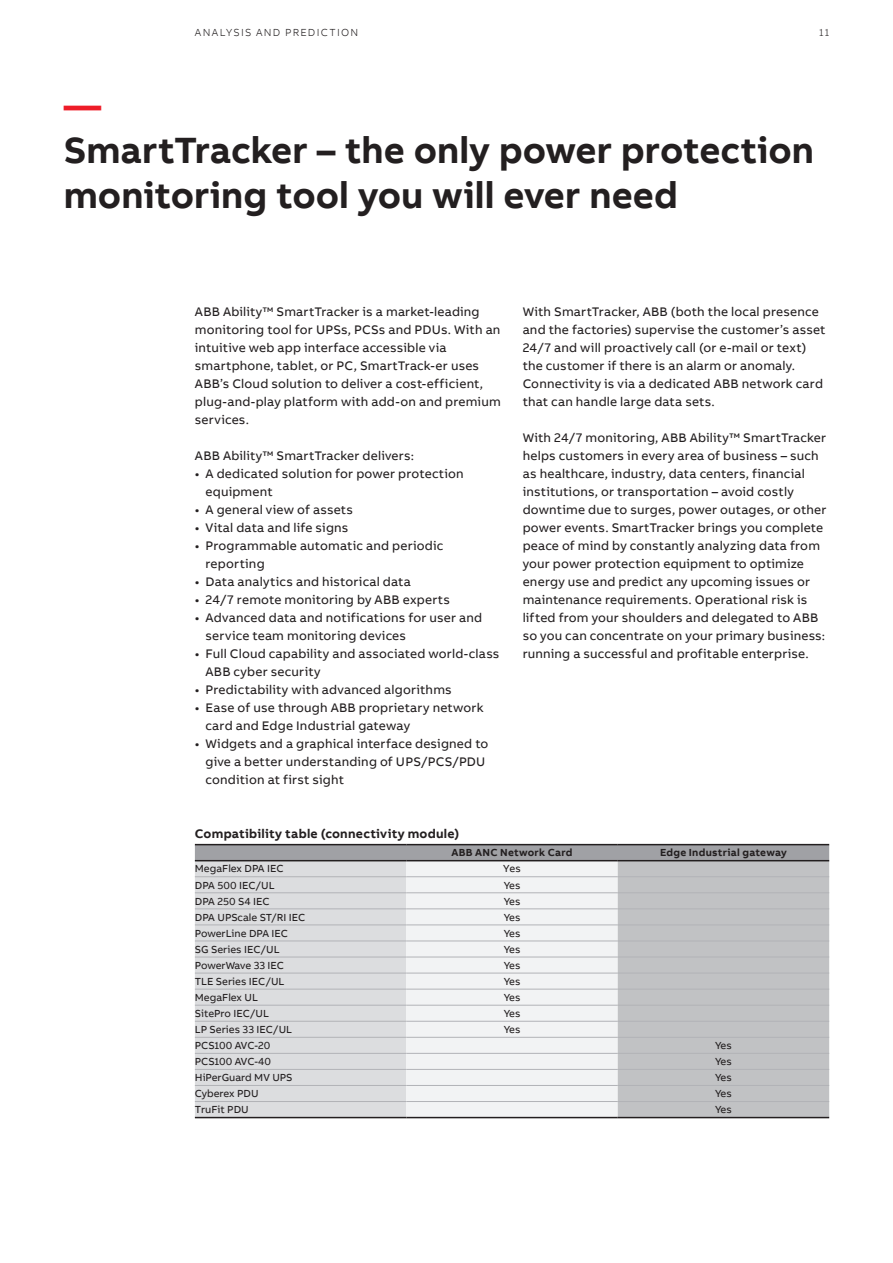
<style>
.page{position:relative;width:893px;height:1263px;background:#fff}
.page>*{position:absolute;margin:0;border:0;box-sizing:border-box;transform-origin:0 0}
.Headline_L_25pt_30pt{font:700 37.5px/45px "AB Bvoice";color:#231f20}
.Headline_L_25pt_30pt-2{font:700 37.5px "AB Bvoice";color:#ee1c28}
.Copytext_8_5pt_12pt{font:12.75px/18px "AB Bvoice";letter-spacing:.015em;color:#231f20}
.Copytext_8_5pt_12pt-2{font:700 12.75px "AB Bvoice";letter-spacing:.02em;color:#231f20}
.t1{font:10.5px "AB Bvoice";color:#231f20}
.t2{font:700 10.5px "AB Bvoice";letter-spacing:.025em;color:#231f20}
.t3{font:300 10.5px "AB Bvoice";letter-spacing:.12em;color:#231f20}
</style>
<div class="page">
<div style="left:195px;top:845px;width:634px;height:15px;background:#a0a1a5"></div>
<div style="left:195px;top:861px;width:211px;height:256px;background:#dcdddf"></div>
<div style="left:406px;top:861px;width:212px;height:256px;background:#f2f3f4"></div>
<div style="left:618px;top:861px;width:211px;height:256px;background:#c1c2c4"></div>
<hr style="left:406px;top:844px;width:212px;height:1px;background:#231f20">
<hr style="left:618px;top:844px;width:211px;height:1px;background:#231f20">
<hr style="left:195px;top:1117px;width:211px;height:1px;background:#231f20">
<hr style="left:406px;top:1117px;width:212px;height:1px;background:#231f20">
<hr style="left:618px;top:1117px;width:211px;height:1px;background:#231f20">
<hr style="left:195px;top:876px;width:211px;height:1px;background:#b2b3b7">
<hr style="left:406px;top:876px;width:212px;height:1px;background:#b2b3b7">
<hr style="left:618px;top:876px;width:211px;height:1px;background:#b2b3b7">
<hr style="left:195px;top:892px;width:211px;height:1px;background:#b2b3b7">
<hr style="left:406px;top:892px;width:212px;height:1px;background:#b2b3b7">
<hr style="left:618px;top:892px;width:211px;height:1px;background:#b2b3b7">
<hr style="left:195px;top:908px;width:211px;height:1px;background:#b2b3b7">
<hr style="left:406px;top:908px;width:212px;height:1px;background:#b2b3b7">
<hr style="left:618px;top:908px;width:211px;height:1px;background:#b2b3b7">
<hr style="left:195px;top:924px;width:211px;height:1px;background:#b2b3b7">
<hr style="left:406px;top:924px;width:212px;height:1px;background:#b2b3b7">
<hr style="left:618px;top:924px;width:211px;height:1px;background:#b2b3b7">
<hr style="left:195px;top:940px;width:211px;height:1px;background:#b2b3b7">
<hr style="left:406px;top:940px;width:212px;height:1px;background:#b2b3b7">
<hr style="left:618px;top:940px;width:211px;height:1px;background:#b2b3b7">
<hr style="left:195px;top:957px;width:211px;height:1px;background:#b2b3b7">
<hr style="left:406px;top:957px;width:212px;height:1px;background:#b2b3b7">
<hr style="left:618px;top:957px;width:211px;height:1px;background:#b2b3b7">
<hr style="left:195px;top:973px;width:211px;height:1px;background:#b2b3b7">
<hr style="left:406px;top:973px;width:212px;height:1px;background:#b2b3b7">
<hr style="left:618px;top:973px;width:211px;height:1px;background:#b2b3b7">
<hr style="left:195px;top:989px;width:211px;height:1px;background:#b2b3b7">
<hr style="left:406px;top:989px;width:212px;height:1px;background:#b2b3b7">
<hr style="left:618px;top:989px;width:211px;height:1px;background:#b2b3b7">
<hr style="left:195px;top:1005px;width:211px;height:1px;background:#b2b3b7">
<hr style="left:406px;top:1005px;width:212px;height:1px;background:#b2b3b7">
<hr style="left:618px;top:1005px;width:211px;height:1px;background:#b2b3b7">
<hr style="left:195px;top:1021px;width:211px;height:1px;background:#b2b3b7">
<hr style="left:406px;top:1021px;width:212px;height:1px;background:#b2b3b7">
<hr style="left:618px;top:1021px;width:211px;height:1px;background:#b2b3b7">
<hr style="left:195px;top:1037px;width:211px;height:1px;background:#b2b3b7">
<hr style="left:406px;top:1037px;width:212px;height:1px;background:#b2b3b7">
<hr style="left:618px;top:1037px;width:211px;height:1px;background:#b2b3b7">
<hr style="left:195px;top:1053px;width:211px;height:1px;background:#b2b3b7">
<hr style="left:406px;top:1053px;width:212px;height:1px;background:#b2b3b7">
<hr style="left:618px;top:1053px;width:211px;height:1px;background:#b2b3b7">
<hr style="left:195px;top:1069px;width:211px;height:1px;background:#b2b3b7">
<hr style="left:406px;top:1069px;width:212px;height:1px;background:#b2b3b7">
<hr style="left:618px;top:1069px;width:211px;height:1px;background:#b2b3b7">
<hr style="left:195px;top:1085px;width:211px;height:1px;background:#b2b3b7">
<hr style="left:406px;top:1085px;width:212px;height:1px;background:#b2b3b7">
<hr style="left:618px;top:1085px;width:211px;height:1px;background:#b2b3b7">
<hr style="left:195px;top:1101px;width:211px;height:1px;background:#b2b3b7">
<hr style="left:406px;top:1101px;width:212px;height:1px;background:#b2b3b7">
<hr style="left:618px;top:1101px;width:211px;height:1px;background:#b2b3b7">
<hr style="left:195px;top:844px;width:211px;height:1px;background:#231f20">
<hr style="left:195px;top:860px;width:211px;height:1px;background:#231f20">
<hr style="left:406px;top:860px;width:212px;height:1px;background:#231f20">
<hr style="left:618px;top:860px;width:211px;height:1px;background:#231f20">
<p class="t3" style="left:195px;top:26px;width:165px">ANALYSIS AND PREDICTION</p>
<p class="t3" style="left:819px;top:26px;width:11px">11</p>
<p class="Headline_L_25pt_30pt-2" style="left:64px;top:81px;width:39px">—</p>
<p class="Headline_L_25pt_30pt" style="left:64px;top:128px;width:752px">SmartTracker – the only power protection monitoring tool you will ever need</p>
<p class="Copytext_8_5pt_12pt" style="left:195px;top:303px;width:307px">ABB Ability™ SmartTracker is a market-leading monitoring tool for UPSs, PCSs and PDUs. With an intuitive web app interface accessible via smartphone, tablet, or PC, SmartTrack-er uses ABB’s Cloud solution to deliver a cost-efficient, plug-and-play platform with add-on and premium services.</p>
<p class="Copytext_8_5pt_12pt" style="left:195px;top:447px;width:221px">ABB Ability™ SmartTracker delivers:</p>
<p class="Copytext_8_5pt_12pt" style="left:206px;top:465px;width:260px;text-indent:-11px">• A dedicated solution for power protection equipment</p>
<p class="Copytext_8_5pt_12pt" style="left:195px;top:501px;width:160px">• A general view of assets</p>
<p class="Copytext_8_5pt_12pt" style="left:195px;top:519px;width:155px">• Vital data and life signs</p>
<p class="Copytext_8_5pt_12pt" style="left:206px;top:537px;width:239px;text-indent:-11px">• Programmable automatic and periodic reporting</p>
<p class="Copytext_8_5pt_12pt" style="left:195px;top:573px;width:217px">• Data analytics and historical data</p>
<p class="Copytext_8_5pt_12pt" style="left:195px;top:591px;width:257px">• 24/7 remote monitoring by ABB experts</p>
<p class="Copytext_8_5pt_12pt" style="left:206px;top:609px;width:278px;text-indent:-11px">• Advanced data and notifications for user and service team monitoring devices</p>
<p class="Copytext_8_5pt_12pt" style="left:206px;top:645px;width:295px;text-indent:-11px">• Full Cloud capability and associated world-class<br>ABB cyber security</p>
<p class="Copytext_8_5pt_12pt" style="left:195px;top:681px;width:258px">• Predictability with advanced algorithms</p>
<p class="Copytext_8_5pt_12pt" style="left:206px;top:699px;width:280px;text-indent:-11px">• Ease of use through ABB proprietary network card and Edge Industrial gateway</p>
<p class="Copytext_8_5pt_12pt" style="left:206px;top:735px;width:284px;text-indent:-11px">• Widgets and a graphical interface designed to give a better understanding of UPS/PCS/PDU condition at first sight</p>
<p class="Copytext_8_5pt_12pt" style="left:523px;top:303px;width:304px">With SmartTracker, ABB (both the local presence and the factories) supervise the customer’s asset 24/7 and will proactively call (or e-mail or text) the customer if there is an alarm or anomaly.<br>Connectivity is via a dedicated ABB network card that can handle large data sets.</p>
<p class="Copytext_8_5pt_12pt" style="left:523px;top:429px;width:305px">With 24/7 monitoring, ABB Ability™ SmartTracker helps customers in every area of business – such as healthcare, industry, data centers, financial institutions, or transportation – avoid costly downtime due to surges, power outages, or other power events. SmartTracker brings you complete peace of mind by constantly analyzing data from your power protection equipment to optimize energy use and predict any upcoming issues or maintenance requirements. Operational risk is lifted from your shoulders and delegated to ABB so you can concentrate on your primary business: running a successful and profitable enterprise.</p>
<p class="Copytext_8_5pt_12pt-2" style="left:195px;top:825px;width:266px">Compatibility table (connectivity module)</p>
<p class="t2" style="left:451px;top:846px;width:123px">ABB ANC Network Card</p>
<p class="t2" style="left:660px;top:846px;width:128px">Edge Industrial gateway</p>
<p class="t1" style="left:195px;top:862px;width:90px">MegaFlex DPA IEC</p>
<p class="t1" style="left:503px;top:862px;width:19px">Yes</p>
<p class="t1" style="left:195px;top:879px;width:81px">DPA 500 IEC/UL</p>
<p class="t1" style="left:504px;top:879px;width:18px">Yes</p>
<p class="t1" style="left:195px;top:895px;width:76px">DPA 250 S4 IEC</p>
<p class="t1" style="left:504px;top:895px;width:18px">Yes</p>
<p class="t1" style="left:195px;top:911px;width:112px">DPA UPScale ST/RI IEC</p>
<p class="t1" style="left:504px;top:911px;width:18px">Yes</p>
<p class="t1" style="left:195px;top:927px;width:95px">PowerLine DPA IEC</p>
<p class="t1" style="left:504px;top:927px;width:18px">Yes</p>
<p class="t1" style="left:195px;top:943px;width:86px">SG Series IEC/UL</p>
<p class="t1" style="left:504px;top:943px;width:18px">Yes</p>
<p class="t1" style="left:195px;top:959px;width:91px">PowerWave 33 IEC</p>
<p class="t1" style="left:504px;top:959px;width:18px">Yes</p>
<p class="t1" style="left:195px;top:975px;width:91px">TLE Series IEC/UL</p>
<p class="t1" style="left:504px;top:975px;width:18px">Yes</p>
<p class="t1" style="left:195px;top:991px;width:65px">MegaFlex UL</p>
<p class="t1" style="left:504px;top:991px;width:18px">Yes</p>
<p class="t1" style="left:195px;top:1007px;width:76px">SitePro IEC/UL</p>
<p class="t1" style="left:504px;top:1007px;width:18px">Yes</p>
<p class="t1" style="left:195px;top:1023px;width:99px">LP Series 33 IEC/UL</p>
<p class="t1" style="left:504px;top:1023px;width:18px">Yes</p>
<p class="t1" style="left:195px;top:1039px;width:77px">PCS100 AVC-20</p>
<p class="t1" style="left:715px;top:1039px;width:18px">Yes</p>
<p class="t1" style="left:195px;top:1055px;width:78px">PCS100 AVC-40</p>
<p class="t1" style="left:715px;top:1055px;width:18px">Yes</p>
<p class="t1" style="left:195px;top:1071px;width:99px">HiPerGuard MV UPS</p>
<p class="t1" style="left:715px;top:1071px;width:18px">Yes</p>
<p class="t1" style="left:195px;top:1087px;width:65px">Cyberex PDU</p>
<p class="t1" style="left:715px;top:1087px;width:18px">Yes</p>
<p class="t1" style="left:195px;top:1103px;width:55px">TruFit PDU</p>
<p class="t1" style="left:715px;top:1103px;width:18px">Yes</p>
</div>
